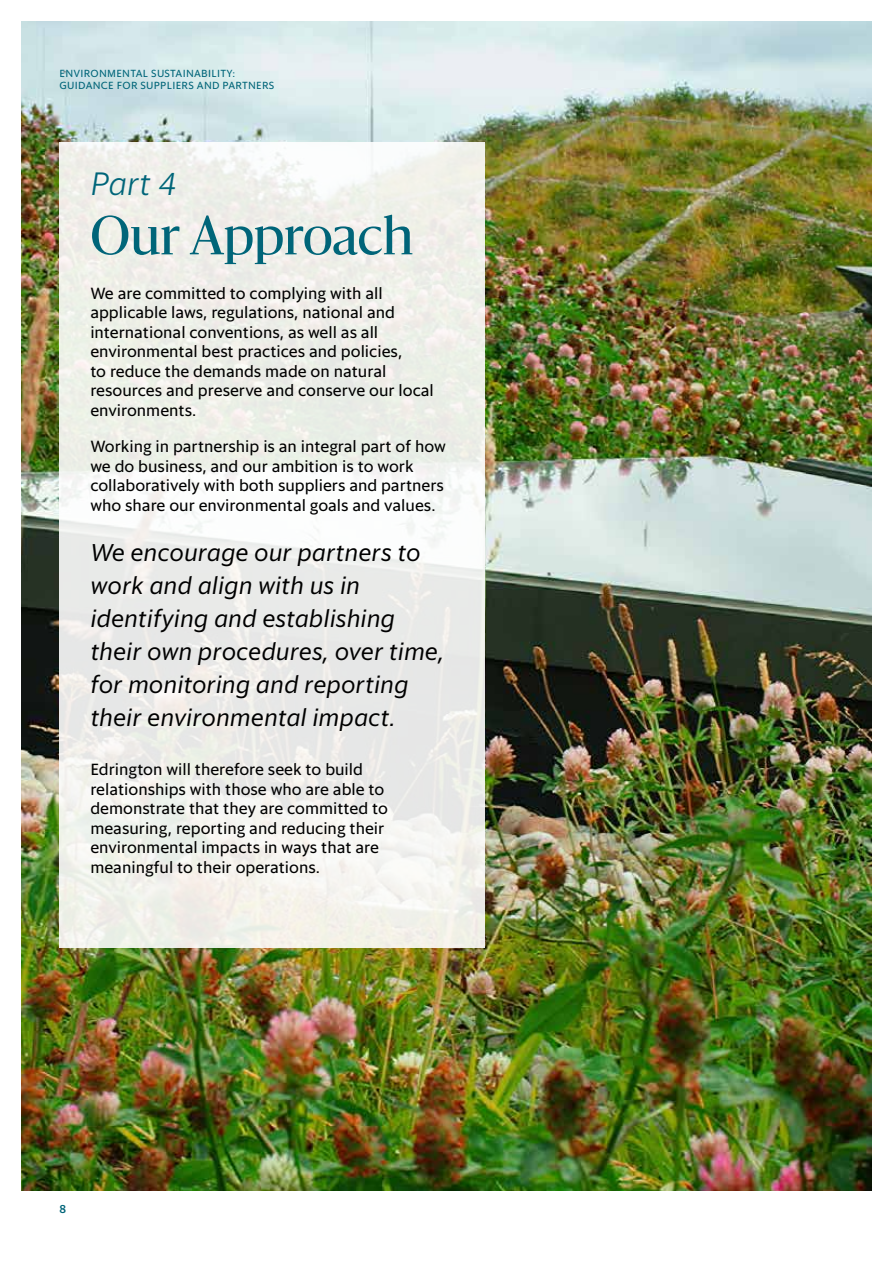
<style>
.page{position:relative;width:893px;height:1263px;background:#fff}
.page>*{position:absolute;margin:0;border:0;box-sizing:border-box;transform-origin:0 0}
.t1{font:51px "Sanomat";color:#006579}
.t2{font:italic 300 33px "Sanomat Sans Text";color:#006579}
.t3{font:italic 24.75px/33px "Sanomat Sans Text";color:#000}
.t4{font:16.5px/19.5px "Sanomat Sans Text";color:#000}
.t5{font:500 12px "Sanomat Sans Text";color:#006579}
.t6{font:10.5px/12.6px "Sanomat Sans Text";letter-spacing:.025em;color:#006579}
</style>
<div class="page">
<img style="left:21px;top:21px;width:851px;height:1170px">
<svg style="left:60px;top:142px;width:425px;height:806px;fill:#eeefe9"></svg>
<p class="t6" style="left:60px;top:66px;width:216px">ENVIRONMENTAL SUSTAINABILITY:<br>GUIDANCE FOR SUPPLIERS AND PARTNERS</p>
<h2 class="t2" style="left:90px;top:160px;width:87px">Part 4</h2>
<h1 class="t1" style="left:90px;top:199px;width:325px">Our Approach</h1>
<p class="t4" style="left:90px;top:282px;width:345px">We are committed to complying with all applicable laws, regulations, national and international conventions, as well as all environmental best practices and policies,<br>to reduce the demands made on natural resources and preserve and conserve our local environments.</p>
<p class="t4" style="left:90px;top:435px;width:357px">Working in partnership is an integral part of how we do business, and our ambition is to work collaboratively with both suppliers and partners who share our environmental goals and values.</p>
<h3 class="t3" style="left:90px;top:534px;width:355px">We encourage our partners to work and align with us in identifying and establishing their own procedures, over time, for monitoring and reporting their environmental impact.</h3>
<p class="t4" style="left:90px;top:758px;width:299px">Edrington will therefore seek to build relationships with those who are able to demonstrate that they are committed to measuring, reporting and reducing their environmental impacts in ways that are meaningful to their operations.</p>
<p class="t5" style="left:60px;top:1200px;width:8px">8</p>
</div>
